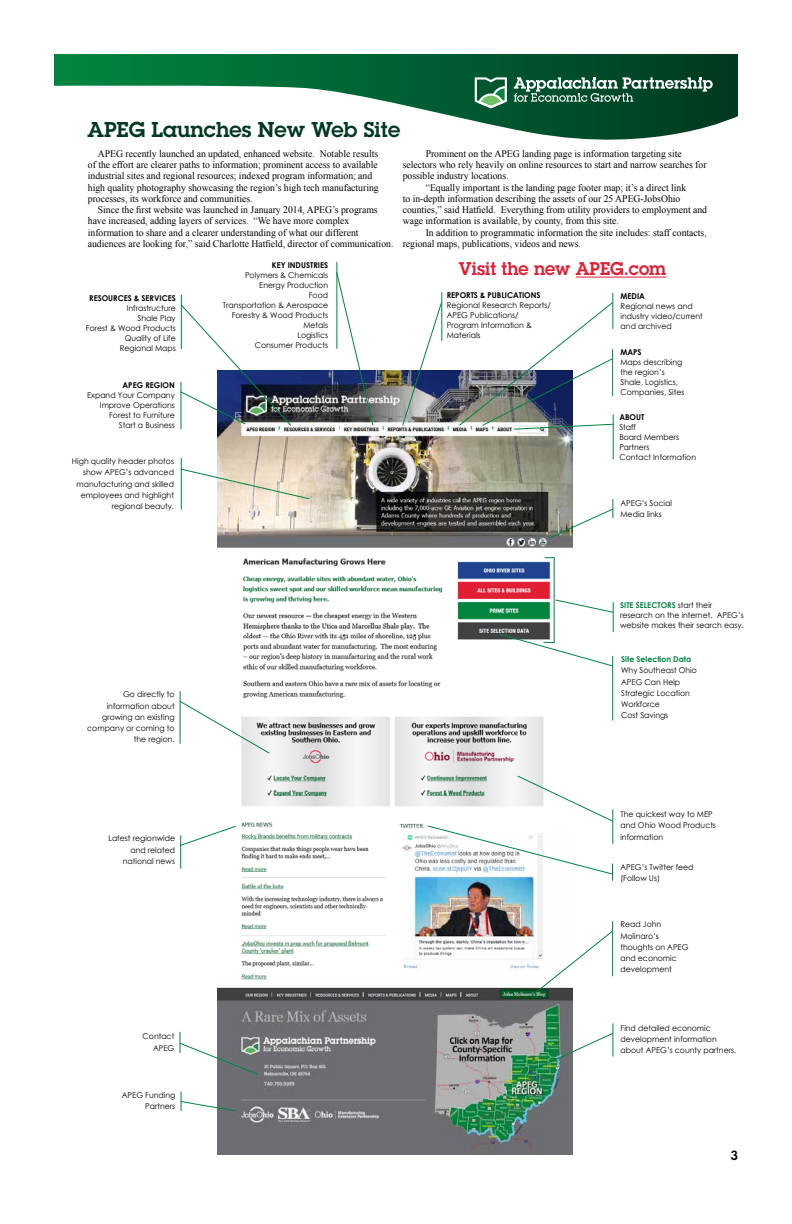
<style>
.page{position:relative;width:792px;height:1224px;background:#fff}
.page>*{position:absolute;margin:0;border:0;box-sizing:border-box;transform-origin:0 0}
.t1{font:600 21px "Lubalin Graph Std";color:#00391f}
.t2{font:600 18px "Lubalin Graph Std";color:#e01e33}
.t3{font:600 13px "Lubalin Graph Std";color:#000}
.t4{font:10px/11.3px "Times New Roman";color:#000}
.t5{font:8px/10px "Century Gothic";color:#000}
.t6{font:700 8px "Century Gothic";color:#000}
.t7{font:700 8px "Century Gothic";color:#00853f}
.s1{font-weight:700;color:#00853f}
</style>
<div class="page">
<svg style="left:54px;top:54px;width:684px;height:86px"></svg>
<svg style="left:475px;top:77px;width:32px;height:31px"></svg>
<svg style="left:514px;top:77px;width:199px;height:25px;background:#487b64"></svg>
<hr style="left:613px;top:414px;width:1px;height:45px;background:#00853f">
<img style="left:217px;top:370px;width:356px;height:329px">
<img style="left:235px;top:822px;width:151px;height:158px">
<img style="left:217px;top:987px;width:356px;height:167px">
<img style="left:241px;top:717px;width:303px;height:90px">
<img style="left:402px;top:833px;width:141px;height:136px">
<img style="left:399px;top:823px;width:25px;height:6px">
<hr style="left:576px;top:277px;width:90px;height:1px;background:#e01e33">
<hr style="left:613px;top:293px;width:1px;height:36px;background:#00853f">
<svg style="left:459px;top:302px;width:155px;height:128px"></svg>
<hr style="left:442px;top:292px;width:1px;height:49px;background:#00853f">
<svg style="left:402px;top:302px;width:40px;height:124px"></svg>
<hr style="left:181px;top:382px;width:1px;height:47px;background:#00853f">
<hr style="left:337px;top:262px;width:1px;height:87px;background:#00853f">
<svg style="left:336px;top:272px;width:38px;height:154px"></svg>
<hr style="left:181px;top:295px;width:1px;height:54px;background:#00853f">
<svg style="left:180px;top:304px;width:112px;height:122px"></svg>
<hr style="left:181px;top:458px;width:1px;height:52px;background:#00853f">
<svg style="left:180px;top:469px;width:130px;height:30px"></svg>
<svg style="left:548px;top:499px;width:66px;height:40px"></svg>
<hr style="left:180px;top:691px;width:1px;height:53px;background:#00853f">
<svg style="left:179px;top:701px;width:91px;height:53px"></svg>
<hr style="left:613px;top:809px;width:1px;height:35px;background:#00853f">
<hr style="left:612px;top:656px;width:1px;height:65px;background:#00853f">
<svg style="left:499px;top:557px;width:115px;height:110px"></svg>
<hr style="left:180px;top:835px;width:1px;height:34px;background:#00853f">
<svg style="left:180px;top:826px;width:56px;height:20px"></svg>
<svg style="left:427px;top:775px;width:186px;height:106px"></svg>
<hr style="left:612px;top:921px;width:1px;height:55px;background:#00853f">
<svg style="left:536px;top:930px;width:77px;height:62px"></svg>
<hr style="left:613px;top:1023px;width:1px;height:34px;background:#00853f">
<svg style="left:536px;top:1033px;width:78px;height:36px"></svg>
<svg style="left:179px;top:1032px;width:79px;height:43px"></svg>
<svg style="left:180px;top:1092px;width:56px;height:20px"></svg>
<h1 class="t1" style="left:88px;top:116px;width:314px">APEG Launches New Web Site</h1>
<p class="t4" style="left:88px;top:147px;width:292px;text-indent:10px">APEG recently launched an updated, enhanced website. Notable results of the effort are clearer paths to information; prominent access to available industrial sites and regional resources; indexed program information; and high quality photography showcasing the region’s high tech manufacturing processes, its workforce and communities.</p>
<p class="t4" style="left:88px;top:204px;width:307px;text-indent:10px">Since the first website was launched in January 2014, APEG’s programs have increased, adding layers of services. “We have more complex information to share and a clearer understanding of what our different audiences are looking for,” said Charlotte Hatfield, director of communication.</p>
<p class="t6" style="left:89px;top:292px;width:88px">RESOURCES &amp; SERVICES</p>
<p class="t5" style="left:86px;top:303px;width:91px;text-align:right">Infrastructure<br>Shale Play<br>Forest &amp; Wood Products<br>Quality of Life<br>Regional Maps</p>
<p class="t6" style="left:123px;top:379px;width:54px">APEG REGION</p>
<p class="t5" style="left:87px;top:390px;width:89px;text-align:right">Expand Your Company<br>Improve Operations<br>Forest to Furniture<br>Start a Business</p>
<p class="t5" style="left:72px;top:455px;width:104px;line-height:11.3px;text-align:right">High quality header photos show APEG’s advanced manufacturing and skilled employees and highlight regional beauty.</p>
<p class="t6" style="left:272px;top:259px;width:58px">KEY INDUSTRIES</p>
<p class="t5" style="left:223px;top:270px;width:107px;text-align:right">Polymers &amp; Chemicals<br>Energy Production<br>Food<br>Transportation &amp; Aerospace<br>Forestry &amp; Wood Products<br>Metals<br>Logistics<br>Consumer Products</p>
<p class="t4" style="left:426px;top:147px;width:258px">Prominent on the APEG landing page is information targeting site</p>
<p class="t4" style="left:403px;top:159px;width:305px">selectors who rely heavily on online resources to start and narrow searches for</p>
<p class="t4" style="left:403px;top:170px;width:107px">possible industry locations.</p>
<p class="t4" style="left:426px;top:181px;width:262px">“Equally important is the landing page footer map; it’s a direct link</p>
<p class="t4" style="left:403px;top:193px;width:279px">to in-depth information describing the assets of our 25 APEG-JobsOhio</p>
<p class="t4" style="left:403px;top:204px;width:306px">counties,” said Hatfield. Everything from utility providers to employment and</p>
<p class="t4" style="left:403px;top:215px;width:218px">wage information is available, by county, from this site.</p>
<p class="t4" style="left:426px;top:226px;width:283px">In addition to programmatic information the site includes: staff contacts,</p>
<p class="t4" style="left:403px;top:238px;width:180px">regional maps, publications, videos and news.</p>
<h2 class="t2" style="left:459px;top:257px;width:209px">Visit the new APEG.com</h2>
<p class="t6" style="left:447px;top:289px;width:95px">REPORTS &amp; PUBLICATIONS</p>
<p class="t5" style="left:447px;top:300px;width:106px">Regional Research Reports/<br>APEG Publications/<br>Program Information &amp;<br>Materials</p>
<p class="t6" style="left:621px;top:290px;width:26px">MEDIA</p>
<p class="t5" style="left:621px;top:301px;width:84px">Regional news and industry video/current and archived</p>
<p class="t6" style="left:621px;top:346px;width:23px">MAPS</p>
<p class="t5" style="left:621px;top:357px;width:66px">Maps describing the region’s<br>Shale, Logistics,<br>Companies, Sites</p>
<p class="t6" style="left:619px;top:411px;width:26px">ABOUT</p>
<p class="t5" style="left:619px;top:422px;width:78px">Staff<br>Board Members<br>Partners<br>Contact Information</p>
<p class="t5" style="left:621px;top:497px;width:53px;line-height:11.3px">APEG’s Social<br>Media links</p>
<p class="t5" style="left:87px;top:689px;width:89px;line-height:11.3px;text-align:right">Go directly to information about growing an existing company or coming to the region.</p>
<p class="t5" style="left:108px;top:833px;width:68px;line-height:11.3px;text-align:right">Latest regionwide and related national news</p>
<p class="t5" style="left:143px;top:1031px;width:33px;line-height:11.3px;text-align:right">Contact<br>APEG</p>
<p class="t5" style="left:122px;top:1089px;width:55px;line-height:11.3px;text-align:right">APEG Funding<br>Partners</p>
<p class="t5" style="left:620px;top:600px;width:125px"><span class="s1">SITE SELECTORS</span> start their research on the internet. APEG’s website makes their search easy.</p>
<p class="t7" style="left:621px;top:653px;width:72px">Site Selection Data</p>
<p class="t5" style="left:621px;top:665px;width:77px;line-height:11.3px">Why Southeast Ohio<br>APEG Can Help<br>Strategic Location<br>Workforce<br>Cost Savings</p>
<p class="t5" style="left:620px;top:808px;width:97px;line-height:11.3px">The quickest way to MEP and Ohio Wood Products information</p>
<p class="t5" style="left:620px;top:861px;width:75px;line-height:11.3px">APEG’s Twitter feed (Follow Us)</p>
<p class="t5" style="left:620px;top:919px;width:70px;line-height:11.3px">Read John<br>Molinaro’s thoughts on APEG and economic development</p>
<p class="t5" style="left:621px;top:1022px;width:117px;line-height:11.3px">Find detailed economic development information about APEG’s county partners.</p>
<h3 class="t3" style="left:730px;top:1147px;width:9px">3</h3>
</div>
